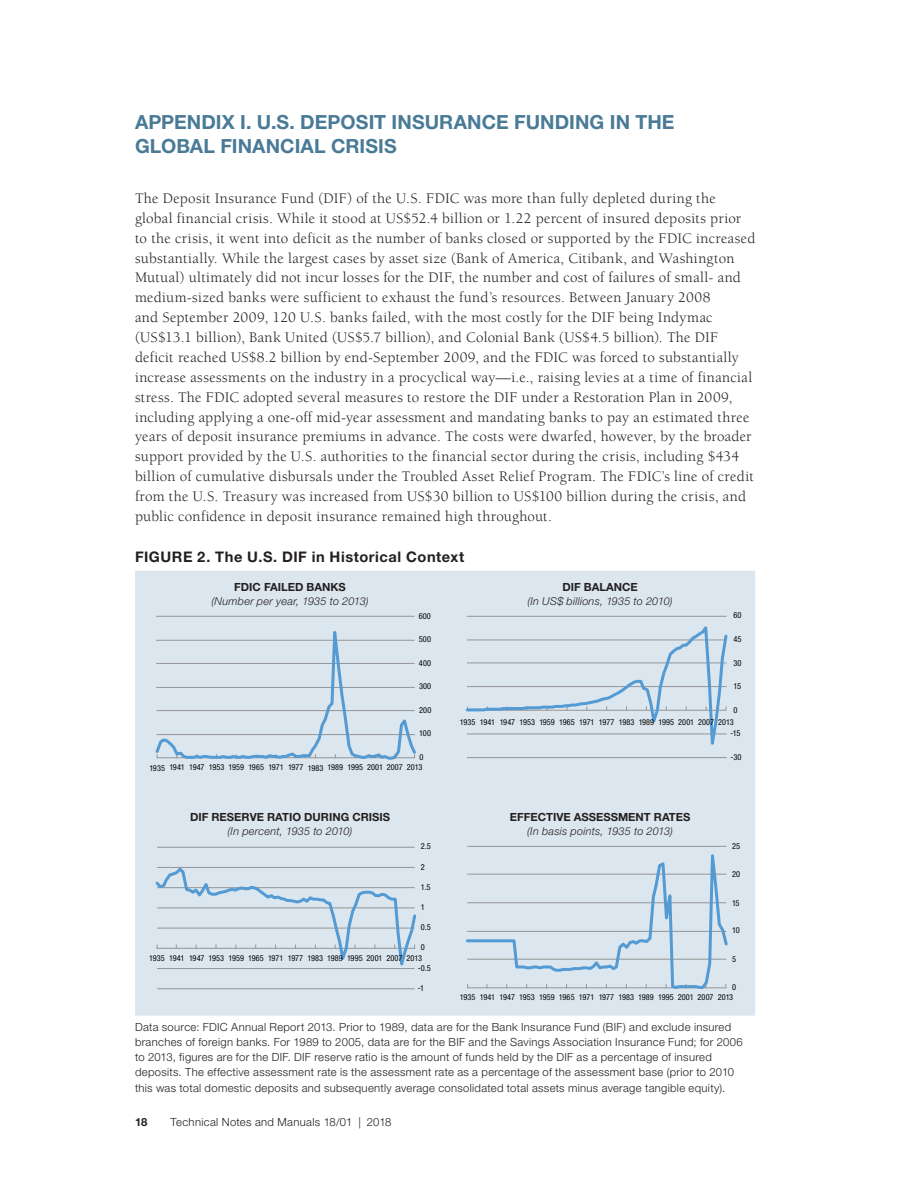
<style>
.page{position:relative;width:918px;height:1188px;background:#fff}
.page>*{position:absolute;margin:0;border:0;box-sizing:border-box;transform-origin:0 0}
.t1{font:700 19.5px/24px "Helvetica Neue LT Std";letter-spacing:.005em;color:#497a96}
.t2{font:15px/20px "Berkeley Std";letter-spacing:.02em;color:#231f20}
.t3{font:700 14.7px "Helvetica Neue LT Std";letter-spacing:.04em;color:#231f20}
.t4{font:300 11.25px/15.1px "Helvetica Neue LT Std";letter-spacing:.03em;color:#231f20}
.t5{font:700 11.25px "Helvetica Neue LT Std";color:#231f20}
.t6{font:italic 300 10.8px "Helvetica Neue LT Std";letter-spacing:.015em;color:#231f20}
.t7{font:condensed 8.25px "Helvetica Neue LT Std";letter-spacing:.005em;color:#030505}
</style>
<div class="page">
<div style="left:135px;top:571px;width:620px;height:445px;background:#dce6ee"></div>
<svg style="left:153px;top:592px;width:266px;height:169px;background:#d4e0e9"></svg>
<hr style="left:467px;top:616px;width:259px;height:1px;background:#949698">
<svg style="left:464px;top:619px;width:265px;height:152px;background:#d3dfe9"></svg>
<hr style="left:157px;top:988px;width:258px;height:1px;background:#949698">
<hr style="left:157px;top:847px;width:258px;height:1px;background:#949698">
<svg style="left:153px;top:865px;width:265px;height:115px;background:#d1dee8"></svg>
<svg style="left:464px;top:811px;width:266px;height:180px;background:#d3e0ea"></svg>
<h1 class="t1" style="left:135px;top:109px;width:541px;text-indent:105px">I. U.S. DEPOSIT INSURANCE FUNDING IN THE<br>GLOBAL FINANCIAL CRISIS</h1>
<p class="t2" style="left:135px;top:188px;width:622px">The Deposit Insurance Fund (DIF) of the U.S. FDIC was more than fully depleted during the global financial crisis. While it stood at US$52.4 billion or 1.22 percent of insured deposits prior to the crisis, it went into deficit as the number of banks closed or supported by the FDIC increased substantially. While the largest cases by asset size (Bank of America, Citibank, and Washington Mutual) ultimately did not incur losses for the DIF, the number and cost of failures of small- and medium-sized banks were sufficient to exhaust the fund’s resources. Between January 2008<br>and September 2009, 120 U.S. banks failed, with the most costly for the DIF being Indymac (US$13.1 billion), Bank United (US$5.7 billion), and Colonial Bank (US$4.5 billion). The DIF deficit reached US$8.2 billion by end-September 2009, and the FDIC was forced to substantially increase assessments on the industry in a procyclical way—i.e., raising levies at a time of financial stress. The FDIC adopted several measures to restore the DIF under a Restoration Plan in 2009, including applying a one-off mid-year assessment and mandating banks to pay an estimated three years of deposit insurance premiums in advance. The costs were dwarfed, however, by the broader support provided by the U.S. authorities to the financial sector during the crisis, including $434 billion of cumulative disbursals under the Troubled Asset Relief Program. The FDIC’s line of credit from the U.S. Treasury was increased from US$30 billion to US$100 billion during the crisis, and public confidence in deposit insurance remained high throughout.</p>
<p class="t3" style="left:135px;top:547px;width:331px">FIGURE 2. The U.S. DIF in Historical Context</p>
<p class="t5" style="left:234px;top:580px;width:113px">FDIC FAILED BANKS</p>
<p class="t6" style="left:211px;top:595px;width:159px">(Number per year, 1935 to 2013)</p>
<h1 class="t1" style="left:135px;top:109px;width:27px">Appendix</h1>
<p class="t5" style="left:562px;top:580px;width:77px">DIF BALANCE</p>
<p class="t6" style="left:528px;top:595px;width:147px">(In US$ billions, 1935 to 2010)</p>
<p class="t7" style="left:419px;top:611px;width:14px">600</p>
<p class="t7" style="left:734px;top:611px;width:10px">60</p>
<p class="t7" style="left:419px;top:634px;width:14px">500</p>
<p class="t7" style="left:734px;top:634px;width:10px">45</p>
<p class="t7" style="left:419px;top:658px;width:14px">400</p>
<p class="t7" style="left:734px;top:658px;width:10px">30</p>
<p class="t7" style="left:419px;top:681px;width:14px">300</p>
<p class="t7" style="left:734px;top:681px;width:9px">15</p>
<p class="t7" style="left:419px;top:705px;width:14px">200</p>
<p class="t7" style="left:734px;top:705px;width:6px">0</p>
<p class="t7" style="left:460px;top:717px;width:275px">1935 1941 1947 1953 1959 1965 1971 1977 1983 1989 1995 2001 2007 2013</p>
<p class="t7" style="left:419px;top:729px;width:13px">100</p>
<p class="t7" style="left:730px;top:728px;width:12px">-15</p>
<p class="t7" style="left:419px;top:753px;width:6px">0</p>
<p class="t7" style="left:730px;top:752px;width:12px">-30</p>
<p class="t7" style="left:149px;top:763px;width:274px">1935 1941 1947 1953 1959 1965 1971 1977 1983 1989 1995 2001 2007 2013</p>
<p class="t5" style="left:190px;top:810px;width:202px">DIF RESERVE RATIO DURING CRISIS</p>
<p class="t6" style="left:228px;top:825px;width:126px">(In percent, 1935 to 2010)</p>
<p class="t5" style="left:510px;top:810px;width:182px">EFFECTIVE ASSESSMENT RATES</p>
<p class="t6" style="left:527px;top:825px;width:147px">(In basis points, 1935 to 2013)</p>
<p class="t7" style="left:421px;top:842px;width:11px">2.5</p>
<p class="t7" style="left:732px;top:842px;width:10px">25</p>
<p class="t7" style="left:421px;top:862px;width:6px">2</p>
<p class="t7" style="left:732px;top:869px;width:10px">20</p>
<p class="t7" style="left:421px;top:882px;width:11px">1.5</p>
<p class="t7" style="left:421px;top:902px;width:6px">1</p>
<p class="t7" style="left:732px;top:898px;width:9px">15</p>
<p class="t7" style="left:421px;top:922px;width:11px">0.5</p>
<p class="t7" style="left:732px;top:926px;width:9px">10</p>
<p class="t7" style="left:421px;top:943px;width:6px">0</p>
<p class="t7" style="left:149px;top:953px;width:274px">1935 1941 1947 1953 1959 1965 1971 1977 1983 1989 1995 2001 2007 2013</p>
<p class="t7" style="left:732px;top:954px;width:6px">5</p>
<p class="t7" style="left:418px;top:963px;width:15px">-0.5</p>
<p class="t7" style="left:418px;top:983px;width:8px">-1</p>
<p class="t7" style="left:732px;top:982px;width:6px">0</p>
<p class="t7" style="left:460px;top:993px;width:275px">1935 1941 1947 1953 1959 1965 1971 1977 1983 1989 1995 2001 2007 2013</p>
<p class="t4" style="left:135px;top:1019px;width:609px">Data source: FDIC Annual Report 2013. Prior to 1989, data are for the Bank Insurance Fund (BIF) and exclude insured branches of foreign banks. For 1989 to 2005, data are for the BIF and the Savings Association Insurance Fund; for 2006 to 2013, figures are for the DIF. DIF reserve ratio is the amount of funds held by the DIF as a percentage of insured deposits. The effective assessment rate is the assessment rate as a percentage of the assessment base (prior to 2010 this was total domestic deposits and subsequently average consolidated total assets minus average tangible equity).</p>
<p class="t5" style="left:135px;top:1115px;width:14px">18</p>
<p class="t4" style="left:171px;top:1115px;width:223px">Technical Notes and Manuals 18/01 | 2018</p>
</div>
